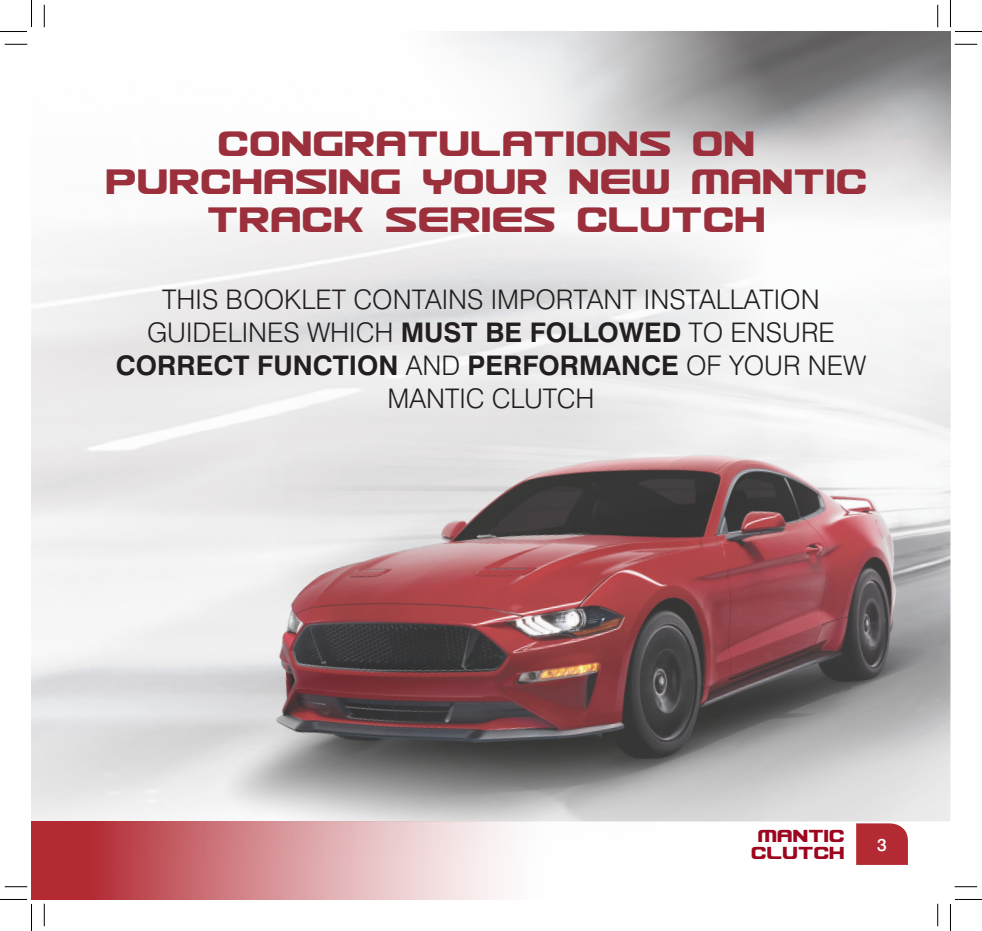
<style>
.page{position:relative;width:982px;height:931px;background:#fff}
.page>*{position:absolute;margin:0;border:0;box-sizing:border-box;transform-origin:0 0}
.t1{font:42.45px/38.2px "Usuzi";color:#9b303c;text-align:center}
.t2{font:300 27px/33px "Swiss 721 BT";color:#231f20;text-align:center}
.t3{font:21px "Usuzi";color:#9d061f}
.t4{font:500 17.4px "Swiss 721 BT";color:#fff}
.s1{font-weight:700}
</style>
<div class="page">
<img style="left:768px;top:32px;width:182px;height:187px">
<div style="left:856px;top:823px;width:51px;height:41px;background:#b32a33"></div>
<img style="left:50px;top:32px;width:718px;height:790px">
<div style="left:32px;top:820px;width:556px;height:79px;background:linear-gradient(to right,#ae1e27,#fff)"></div>
<div style="left:32px;top:820px;width:31px;height:79px;background:#b32a33"></div>
<img style="left:32px;top:261px;width:918px;height:560px">
<svg style="left:5px;top:44px;width:22px;height:1px"></svg>
<svg style="left:954px;top:44px;width:23px;height:1px"></svg>
<svg style="left:5px;top:886px;width:22px;height:1px"></svg>
<svg style="left:954px;top:886px;width:23px;height:1px"></svg>
<svg style="left:44px;top:5px;width:1px;height:22px"></svg>
<svg style="left:44px;top:903px;width:1px;height:23px"></svg>
<svg style="left:937px;top:5px;width:1px;height:22px"></svg>
<svg style="left:937px;top:903px;width:1px;height:23px"></svg>
<svg style="left:0;top:0;width:32px;height:32px"></svg>
<svg style="left:0;top:899px;width:32px;height:31px"></svg>
<svg style="left:950px;top:0;width:31px;height:32px"></svg>
<svg style="left:950px;top:899px;width:31px;height:31px"></svg>
<h1 class="t1" style="left:107px;top:123px;width:763px">CONGRATULATIONS ON<br>PURCHASING YOUR NEW MANTIC<br>TRACK SERIES CLUTCH</h1>
<p class="t2" style="left:116px;top:282px;width:752px">THIS BOOKLET CONTAINS IMPORTANT INSTALLATION GUIDELINES WHICH <span class="s1">MUST BE FOLLOWED</span> TO ENSURE <span class="s1">CORRECT FUNCTION</span> AND <span class="s1">PERFORMANCE</span> OF YOUR NEW MANTIC CLUTCH</p>
<p class="t3" style="left:758px;top:824px;width:89px">MANTIC</p>
<p class="t3" style="left:752px;top:842px;width:95px">CLUTCH</p>
<p class="t4" style="left:877px;top:834px;width:11px">3</p>
</div>
